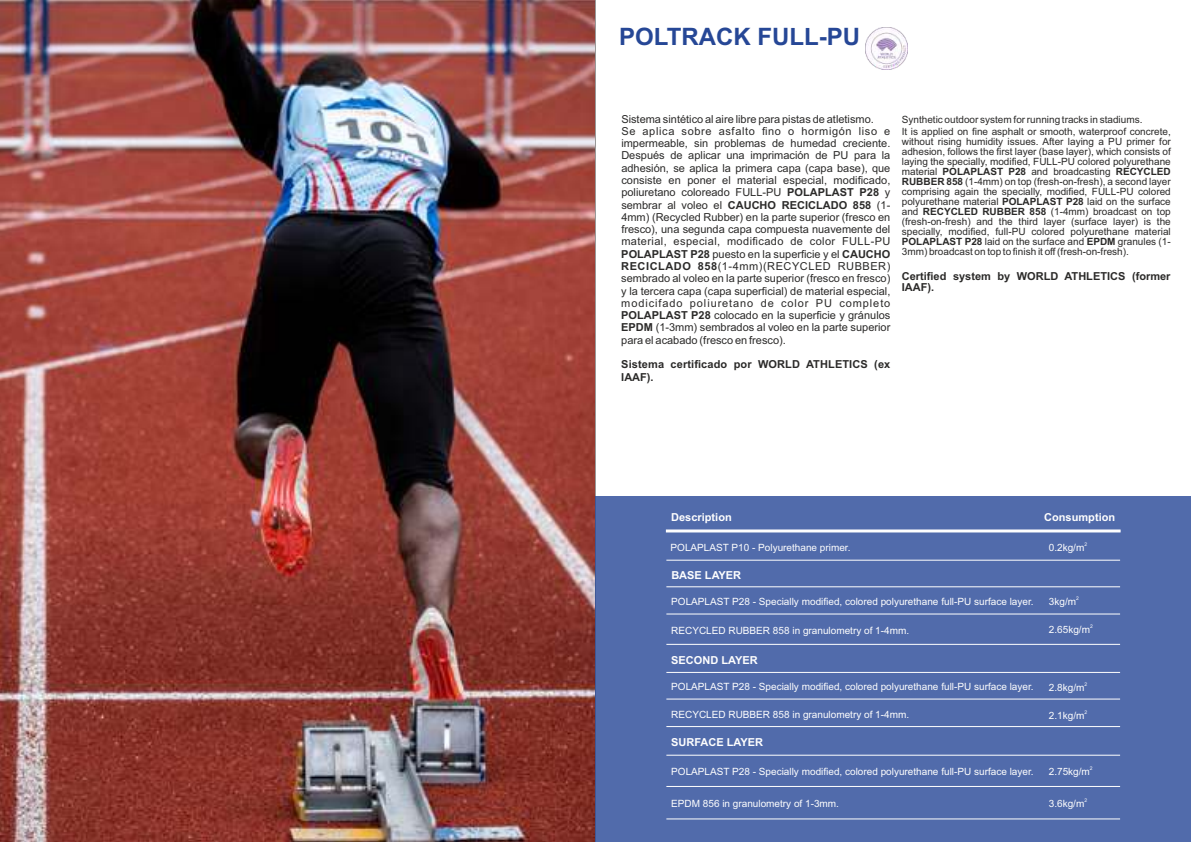
<style>
.page{position:relative;width:1191px;height:842px;background:#fff}
.page>*{position:absolute;margin:0;border:0;box-sizing:border-box;transform-origin:0 0}
.t1{font:700 24px "Arial";color:#264796}
.t2{font:11px/12.3px "Arial";color:#2b2a29}
.t3{font:700 11px/11px "Arial";color:#2b2a29}
.t4{font:700 11px "Arial";color:#fefefe}
.t5{font:10px/10px "Arial";color:#2b2a29}
.t6{font:10px "Arial";color:#fefefe}
.t7{font:5px "Arial";color:#fefefe}
.s1{font-weight:700}
</style>
<div class="page">
<img style="left:0;top:0;width:595px;height:842px">
<hr style="left:595px;top:0;width:1px;height:842px;background:#999">
<div style="left:595px;top:497px;width:596px;height:345px;background:#516bab"></div>
<hr style="left:666px;top:819px;width:454px;height:1px;background:#fff">
<svg style="left:666px;top:530px;width:454px;height:2px"></svg>
<hr style="left:666px;top:560px;width:454px;height:1px;background:#fff">
<hr style="left:666px;top:672px;width:454px;height:1px;background:#fff">
<hr style="left:666px;top:644px;width:454px;height:1px;background:#fff">
<hr style="left:666px;top:614px;width:454px;height:1px;background:#fff">
<hr style="left:666px;top:587px;width:454px;height:1px;background:#fff">
<hr style="left:666px;top:726px;width:454px;height:1px;background:#fff">
<hr style="left:666px;top:699px;width:454px;height:1px;background:#fff">
<hr style="left:666px;top:755px;width:454px;height:1px;background:#fff">
<hr style="left:666px;top:786px;width:454px;height:1px;background:#fff">
<img style="left:865px;top:27px;width:42px;height:43px">
<h1 class="t1" style="left:619px;top:27px;width:242px">POLTRACK FULL-PU</h1>
<p class="t2" style="left:621px;top:114px;width:271px">Sistema sintético al aire libre para pistas de atletismo.<br>Se aplica sobre asfalto fino o hormigón liso e impermeable, sin problemas de humedad creciente.<br>Después de aplicar una imprimación de PU para la adhesión, se aplica la primera capa (capa base), que consiste en poner el material especial, modificado, poliuretano coloreado FULL-PU <span class="s1">POLAPLAST P28</span> y sembrar al voleo el <span class="s1">CAUCHO RECICLADO 858</span> (1- 4mm) (Recycled Rubber) en la parte superior (fresco en fresco), una segunda capa compuesta nuavemente del material, especial, modificado de color FULL-PU <span class="s1">POLAPLAST P28</span> puesto en la superficie y el <span class="s1">CAUCHO RECICLADO 858</span>(1-4mm)(RECYCLED RUBBER) sembrado al voleo en la parte superior (fresco en fresco) y la tercera capa (capa superficial) de material especial, modicifado poliuretano de color PU completo <span class="s1">POLAPLAST P28</span> colocado en la superficie y gránulos <span class="s1">EPDM</span> (1-3mm) sembrados al voleo en la parte superior para el acabado (fresco en fresco).</p>
<p class="t3" style="left:621px;top:359px;width:270px;line-height:12.3px">Sistema certificado por WORLD ATHLETICS (ex<br>IAAF).</p>
<p class="t5" style="left:901px;top:115px;width:270px;line-height:12px">Synthetic outdoor system for running tracks in stadiums.<br>It is applied on fine asphalt or smooth, waterproof concrete,</p>
<p class="t5" style="left:901px;top:138px;width:271px;text-align:justify">without rising humidity issues. After laying a PU primer for adhesion, follows the first layer (base layer), which consists of laying the specially, modified, FULL-PU colored polyurethane material <span class="s1">POLAPLAST P28</span> and broadcasting <span class="s1">RECYCLED RUBBER 858</span> (1-4mm) on top (fresh-on-fresh), a second layer comprising again the specially, modified, FULL-PU colored polyurethane material <span class="s1">POLAPLAST P28</span> laid on the surface and <span class="s1">RECYCLED RUBBER 858</span> (1-4mm) broadcast on top (fresh-on-fresh) and the third layer (surface layer) is the specially, modified, full-PU colored polyurethane material <span class="s1">POLAPLAST P28</span> laid on the surface and <span class="s1">EPDM</span> granules (1- 3mm) broadcast on top to finish it off (fresh-on-fresh).</p>
<p class="t3" style="left:901px;top:271px;width:270px">Certified system by WORLD ATHLETICS (former<br>IAAF).</p>
<p class="t4" style="left:671px;top:513px;width:62px">Description</p>
<p class="t4" style="left:1044px;top:513px;width:72px">Consumption</p>
<p class="t6" style="left:670px;top:543px;width:181px">POLAPLAST P10 - Polyurethane primer.</p>
<p class="t7" style="left:1084px;top:543px;width:4px">2</p>
<p class="t6" style="left:1048px;top:544px;width:37px">0.2kg/m</p>
<p class="t4" style="left:671px;top:571px;width:71px">BASE LAYER</p>
<p class="t6" style="left:671px;top:598px;width:364px">POLAPLAST P28 - Specially modified, colored polyurethane full-PU surface layer.</p>
<p class="t6" style="left:671px;top:627px;width:239px">RECYCLED RUBBER 858 in granulometry of 1-4mm.</p>
<p class="t4" style="left:671px;top:656px;width:88px">SECOND LAYER</p>
<p class="t6" style="left:671px;top:683px;width:364px">POLAPLAST P28 - Specially modified, colored polyurethane full-PU surface layer.</p>
<p class="t6" style="left:671px;top:711px;width:239px">RECYCLED RUBBER 858 in granulometry of 1-4mm.</p>
<p class="t4" style="left:671px;top:737px;width:93px">SURFACE LAYER</p>
<p class="t6" style="left:671px;top:768px;width:364px">POLAPLAST P28 - Specially modified, colored polyurethane full-PU surface layer.</p>
<p class="t6" style="left:671px;top:800px;width:169px">EPDM 856 in granulometry of 1-3mm.</p>
<p class="t7" style="left:1076px;top:596px;width:4px">2</p>
<p class="t6" style="left:1049px;top:598px;width:29px">3kg/m</p>
<p class="t7" style="left:1090px;top:625px;width:4px">2</p>
<p class="t6" style="left:1049px;top:626px;width:43px">2.65kg/m</p>
<p class="t7" style="left:1084px;top:682px;width:4px">2</p>
<p class="t6" style="left:1049px;top:684px;width:37px">2.8kg/m</p>
<p class="t7" style="left:1084px;top:710px;width:4px">2</p>
<p class="t6" style="left:1049px;top:711px;width:37px">2.1kg/m</p>
<p class="t7" style="left:1090px;top:766px;width:4px">2</p>
<p class="t6" style="left:1048px;top:768px;width:43px">2.75kg/m</p>
<p class="t7" style="left:1084px;top:798px;width:4px">2</p>
<p class="t6" style="left:1048px;top:800px;width:37px">3.6kg/m</p>
</div>
